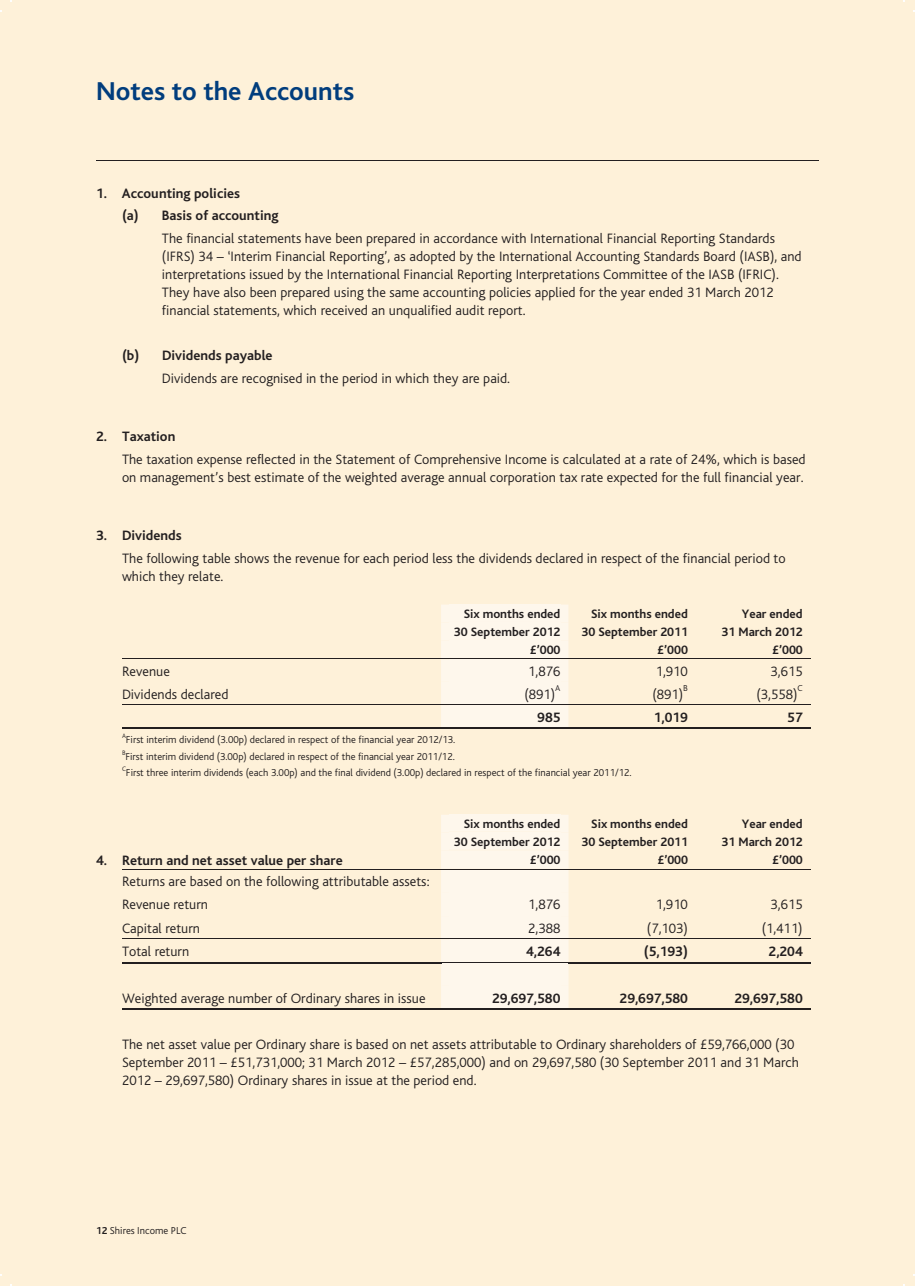
<style>
.page{position:relative;width:915px;height:1286px;background:#fff}
.page>*{position:absolute;margin:0;border:0;box-sizing:border-box;transform-origin:0 0}
.t1{font:700 27px "Bliss";color:#013d7d}
.t2{font:300 14.25px/18px "Bliss";color:#231f20}
.t3{font:700 14.25px/22.5px "Bliss";color:#231f20}
.t4{font:700 12.75px "Bliss";color:#231f20}
.t5{font:300 10.5px "Bliss";color:#231f20}
.t6{font:300 9px "Bliss";color:#231f20}
.t7{font:300 6.75px "Bliss";color:#231f20}
.s1{font-weight:700}
</style>
<div class="page">
<div style="left:0;top:0;width:915px;height:1285px;background:#fef1d9"></div>
<hr style="left:96px;top:160px;width:723px;height:1px;background:#231f20">
<hr style="left:122px;top:658px;width:689px;height:1px;background:#231f20">
<div style="left:441px;top:604px;width:127px;height:123px;background:#fef7ec"></div>
<div style="left:449px;top:705px;width:111px;height:22px;background:#fef7ec"></div>
<hr style="left:122px;top:704px;width:689px;height:1px;background:#231f20">
<hr style="left:122px;top:727px;width:689px;height:2px;background:#231f20">
<hr style="left:122px;top:868px;width:689px;height:1px;background:#231f20">
<hr style="left:122px;top:938px;width:689px;height:1px;background:#231f20">
<hr style="left:122px;top:961px;width:319px;height:2px;background:#231f20">
<hr style="left:568px;top:961px;width:243px;height:2px;background:#231f20">
<div style="left:441px;top:814px;width:127px;height:194px;background:#fef7ec"></div>
<div style="left:449px;top:985px;width:111px;height:23px;background:#fef7ec"></div>
<hr style="left:122px;top:1008px;width:689px;height:1px;background:#231f20">
<h1 class="t1" style="left:96px;top:81px;width:260px">Notes to the Accounts</h1>
<p class="t3" style="left:122px;top:183px;width:158px;text-indent:-26px">1. Accounting policies<br>(a) Basis of accounting</p>
<p class="t2" style="left:162px;top:230px;width:641px">The financial statements have been prepared in accordance with International Financial Reporting Standards (IFRS) 34 – ‘Interim Financial Reporting’, as adopted by the International Accounting Standards Board (IASB), and interpretations issued by the International Financial Reporting Interpretations Committee of the IASB (IFRIC).<br>They have also been prepared using the same accounting policies applied for the year ended 31 March 2012 financial statements, which received an unqualified audit report.</p>
<p class="t3" style="left:122px;top:345px;width:152px">(b) Dividends payable</p>
<p class="t2" style="left:162px;top:370px;width:350px">Dividends are recognised in the period in which they are paid.</p>
<p class="t3" style="left:96px;top:426px;width:81px">2. Taxation</p>
<p class="t2" style="left:122px;top:451px;width:685px">The taxation expense reflected in the Statement of Comprehensive Income is calculated at a rate of 24%, which is based on management’s best estimate of the weighted average annual corporation tax rate expected for the full financial year.</p>
<p class="t3" style="left:96px;top:525px;width:87px">3. Dividends</p>
<p class="t2" style="left:122px;top:550px;width:665px">The following table shows the revenue for each period less the dividends declared in respect of the financial period to which they relate.</p>
<p class="t4" style="left:464px;top:608px;width:98px">Six months ended</p>
<p class="t4" style="left:591px;top:608px;width:98px">Six months ended</p>
<p class="t4" style="left:742px;top:608px;width:62px">Year ended</p>
<p class="t4" style="left:454px;top:626px;width:108px">30 September 2012</p>
<p class="t4" style="left:581px;top:626px;width:108px">30 September 2011</p>
<p class="t4" style="left:721px;top:626px;width:83px">31 March 2012</p>
<p class="t4" style="left:530px;top:644px;width:32px">£’000</p>
<p class="t4" style="left:657px;top:644px;width:32px">£’000</p>
<p class="t4" style="left:772px;top:644px;width:32px">£’000</p>
<p class="t2" style="left:122px;top:663px;width:49px">Revenue</p>
<p class="t2" style="left:528px;top:663px;width:34px">1,876</p>
<p class="t2" style="left:656px;top:663px;width:34px">1,910</p>
<p class="t2" style="left:771px;top:663px;width:34px">3,615</p>
<p class="t2" style="left:122px;top:686px;width:108px">Dividends declared</p>
<p class="t2" style="left:524px;top:686px;width:32px">(891)</p>
<p class="t6" style="left:555px;top:684px;width:7px">A</p>
<p class="t2" style="left:652px;top:686px;width:32px">(891)</p>
<p class="t6" style="left:683px;top:684px;width:6px">B</p>
<p class="t2" style="left:756px;top:686px;width:42px">(3,558)</p>
<p class="t6" style="left:797px;top:684px;width:7px">C</p>
<p class="t3" style="left:537px;top:707px;width:25px">985</p>
<p class="t3" style="left:654px;top:707px;width:36px">1,019</p>
<p class="t3" style="left:787px;top:707px;width:17px">57</p>
<p class="t7" style="left:122px;top:733px;width:5px">A</p>
<p class="t5" style="left:126px;top:735px;width:331px">First interim dividend (3.00p) declared in respect of the financial year 2012/13.</p>
<p class="t7" style="left:122px;top:749px;width:5px">B</p>
<p class="t5" style="left:125px;top:752px;width:331px">First interim dividend (3.00p) declared in respect of the financial year 2011/12.</p>
<p class="t7" style="left:122px;top:766px;width:5px">C</p>
<p class="t5" style="left:126px;top:768px;width:507px">First three interim dividends (each 3.00p) and the final dividend (3.00p) declared in respect of the financial year 2011/12.</p>
<p class="t4" style="left:464px;top:818px;width:98px">Six months ended</p>
<p class="t4" style="left:591px;top:818px;width:98px">Six months ended</p>
<p class="t4" style="left:742px;top:818px;width:62px">Year ended</p>
<p class="t4" style="left:454px;top:836px;width:108px">30 September 2012</p>
<p class="t4" style="left:581px;top:836px;width:108px">30 September 2011</p>
<p class="t4" style="left:721px;top:836px;width:83px">31 March 2012</p>
<p class="t3" style="left:96px;top:850px;width:248px">4. Return and net asset value per share</p>
<p class="t4" style="left:530px;top:854px;width:32px">£’000</p>
<p class="t4" style="left:657px;top:854px;width:32px">£’000</p>
<p class="t4" style="left:772px;top:854px;width:32px">£’000</p>
<p class="t2" style="left:122px;top:871px;width:309px;line-height:22.5px">Returns are based on the following attributable assets:<br>Revenue return</p>
<p class="t2" style="left:528px;top:896px;width:34px">1,876</p>
<p class="t2" style="left:656px;top:896px;width:34px">1,910</p>
<p class="t2" style="left:771px;top:896px;width:34px">3,615</p>
<p class="t2" style="left:122px;top:920px;width:80px">Capital return</p>
<p class="t2" style="left:528px;top:920px;width:34px">2,388</p>
<p class="t2" style="left:647px;top:920px;width:42px">(7,103)</p>
<p class="t2" style="left:762px;top:920px;width:42px">(1,411)</p>
<p class="t2" style="left:122px;top:943px;width:69px">Total return</p>
<p class="t3" style="left:526px;top:941px;width:36px">4,264</p>
<p class="t3" style="left:644px;top:941px;width:46px">(5,193)</p>
<p class="t3" style="left:768px;top:941px;width:36px">2,204</p>
<p class="t2" style="left:122px;top:989px;width:305px">Weighted average number of Ordinary shares in issue</p>
<p class="t3" style="left:492px;top:987px;width:70px">29,697,580</p>
<p class="t3" style="left:620px;top:987px;width:70px">29,697,580</p>
<p class="t3" style="left:734px;top:987px;width:70px">29,697,580</p>
<p class="t2" style="left:122px;top:1036px;width:678px">The net asset value per Ordinary share is based on net assets attributable to Ordinary shareholders of £59,766,000 (30<br>September 2011 – £51,731,000; 31 March 2012 – £57,285,000) and on 29,697,580 (30 September 2011 and 31 March<br>2012 – 29,697,580) Ordinary shares in issue at the period end.</p>
<p class="t5" style="left:96px;top:1226px;width:92px"><span class="s1">12</span> Shires Income PLC</p>
</div>
